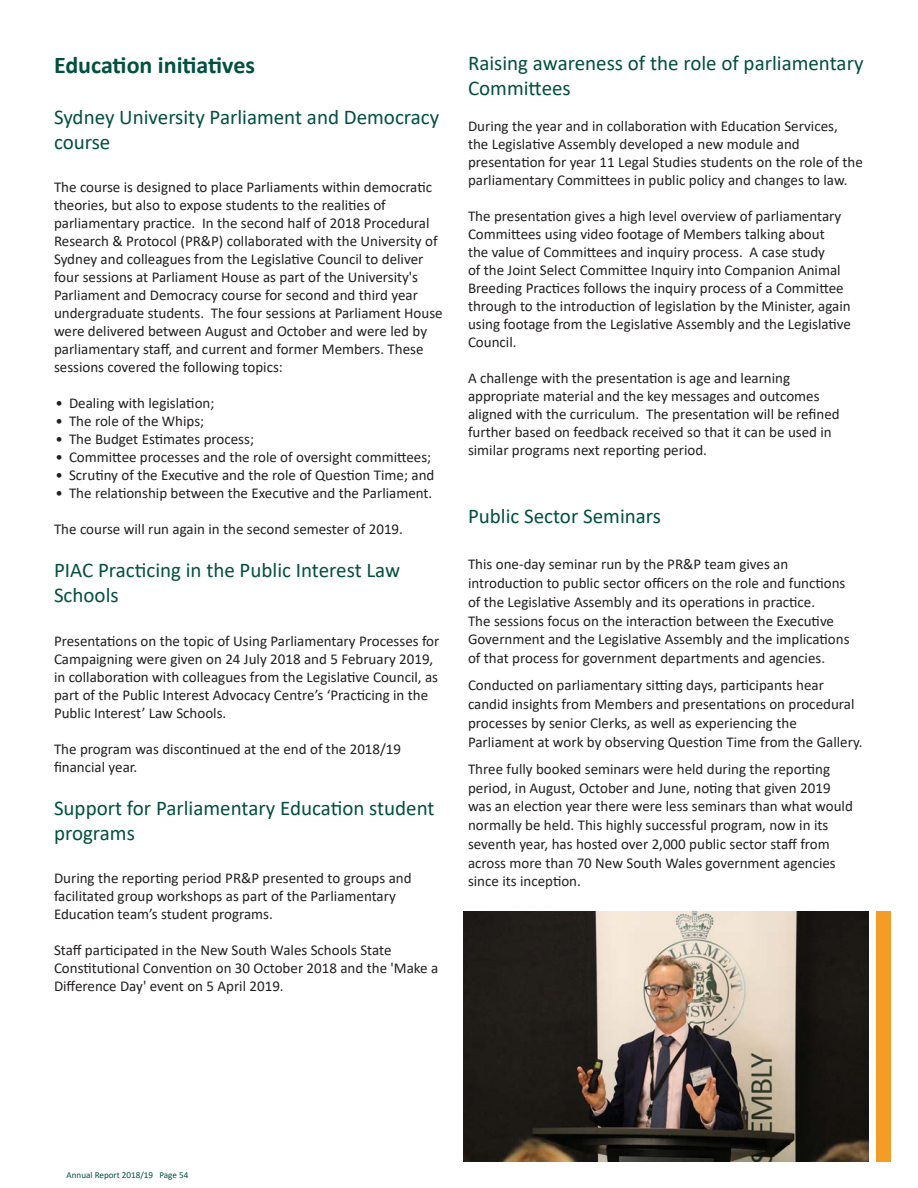
<style>
.page{position:relative;width:918px;height:1188px;background:#fff}
.page>*{position:absolute;margin:0;border:0;box-sizing:border-box;transform-origin:0 0}
.Headers{font:700 24px "Calibri";color:#005040}
.Headers-2{font:21px/25.2px "Calibri";color:#005040}
.Body_Copy{font:15px/18px "Calibri";color:#231f20}
.t1{font:9.15px "Calibri";color:#005040}
</style>
<div class="page">
<img style="left:464px;top:911px;width:404px;height:250px">
<div style="left:876px;top:911px;width:15px;height:250px;background:#f59c24"></div>
<p class="Headers" style="left:54px;top:48px;width:203px">Education initiatives</p>
<p class="Headers-2" style="left:54px;top:103px;width:387px">Sydney University Parliament and Democracy course</p>
<p class="Body_Copy" style="left:54px;top:178px;width:390px">The course is designed to place Parliaments within democratic theories, but also to expose students to the realities of parliamentary practice. In the second half of 2018 Procedural Research &amp; Protocol (PR&amp;P) collaborated with the University of Sydney and colleagues from the Legislative Council to deliver four sessions at Parliament House as part of the University's Parliament and Democracy course for second and third year undergraduate students. The four sessions at Parliament House were delivered between August and October and were led by parliamentary staff, and current and former Members. These sessions covered the following topics:</p>
<p class="Body_Copy" style="left:56px;top:394px;width:160px">• Dealing with legislation;</p>
<p class="Body_Copy" style="left:56px;top:412px;width:150px">• The role of the Whips;</p>
<p class="Body_Copy" style="left:56px;top:430px;width:200px">• The Budget Estimates process;</p>
<p class="Body_Copy" style="left:56px;top:448px;width:377px">• Committee processes and the role of oversight committees;</p>
<p class="Body_Copy" style="left:56px;top:466px;width:380px">• Scrutiny of the Executive and the role of Question Time; and</p>
<p class="Body_Copy" style="left:56px;top:484px;width:378px">• The relationship between the Executive and the Parliament.</p>
<p class="Body_Copy" style="left:54px;top:520px;width:351px">The course will run again in the second semester of 2019.</p>
<p class="Headers-2" style="left:54px;top:557px;width:348px">PIAC Practicing in the Public Interest Law<br>Schools</p>
<p class="Body_Copy" style="left:54px;top:631px;width:387px">Presentations on the topic of Using Parliamentary Processes for Campaigning were given on 24 July 2018 and 5 February 2019, in collaboration with colleagues from the Legislative Council, as part of the Public Interest Advocacy Centre’s ‘Practicing in the Public Interest’ Law Schools.</p>
<p class="Body_Copy" style="left:54px;top:739px;width:349px">The program was discontinued at the end of the 2018/19 financial year.</p>
<p class="Headers-2" style="left:54px;top:795px;width:382px">Support for Parliamentary Education student programs</p>
<p class="Body_Copy" style="left:54px;top:869px;width:359px">During the reporting period PR&amp;P presented to groups and facilitated group workshops as part of the Parliamentary<br>Education team’s student programs.</p>
<p class="Body_Copy" style="left:54px;top:941px;width:386px">Staff participated in the New South Wales Schools State<br>Constitutional Convention on 30 October 2018 and the 'Make a<br>Difference Day' event on 5 April 2019.</p>
<p class="Headers-2" style="left:468px;top:50px;width:397px">Raising awareness of the role of parliamentary<br>Committees</p>
<p class="Body_Copy" style="left:468px;top:117px;width:396px">During the year and in collaboration with Education Services,<br>the Legislative Assembly developed a new module and presentation for year 11 Legal Studies students on the role of the parliamentary Committees in public policy and changes to law.</p>
<p class="Body_Copy" style="left:468px;top:207px;width:385px">The presentation gives a high level overview of parliamentary Committees using video footage of Members talking about<br>the value of Committees and inquiry process. A case study<br>of the Joint Select Committee Inquiry into Companion Animal Breeding Practices follows the inquiry process of a Committee through to the introduction of legislation by the Minister, again using footage from the Legislative Assembly and the Legislative Council.</p>
<p class="Body_Copy" style="left:468px;top:369px;width:373px">A challenge with the presentation is age and learning appropriate material and the key messages and outcomes aligned with the curriculum. The presentation will be refined further based on feedback received so that it can be used in similar programs next reporting period.</p>
<p class="Headers-2" style="left:468px;top:503px;width:195px">Public Sector Seminars</p>
<p class="Body_Copy" style="left:468px;top:555px;width:383px;line-height:18.8px">This one-day seminar run by the PR&amp;P team gives an introduction to public sector officers on the role and functions of the Legislative Assembly and its operations in practice.<br>The sessions focus on the interaction between the Executive Government and the Legislative Assembly and the implications of that process for government departments and agencies.</p>
<p class="Body_Copy" style="left:468px;top:676px;width:396px;line-height:18.8px">Conducted on parliamentary sitting days, participants hear candid insights from Members and presentations on procedural processes by senior Clerks, as well as experiencing the Parliament at work by observing Question Time from the Gallery.</p>
<p class="Body_Copy" style="left:468px;top:759px;width:386px;line-height:18.8px">Three fully booked seminars were held during the reporting period, in August, October and June, noting that given 2019 was an election year there were less seminars than what would normally be held. This highly successful program, now in its seventh year, has hosted over 2,000 public sector staff from across more than 70 New South Wales government agencies since its inception.</p>
<p class="t1" style="left:67px;top:1169px;width:123px">Annual Report 2018/19 Page 54</p>
</div>
